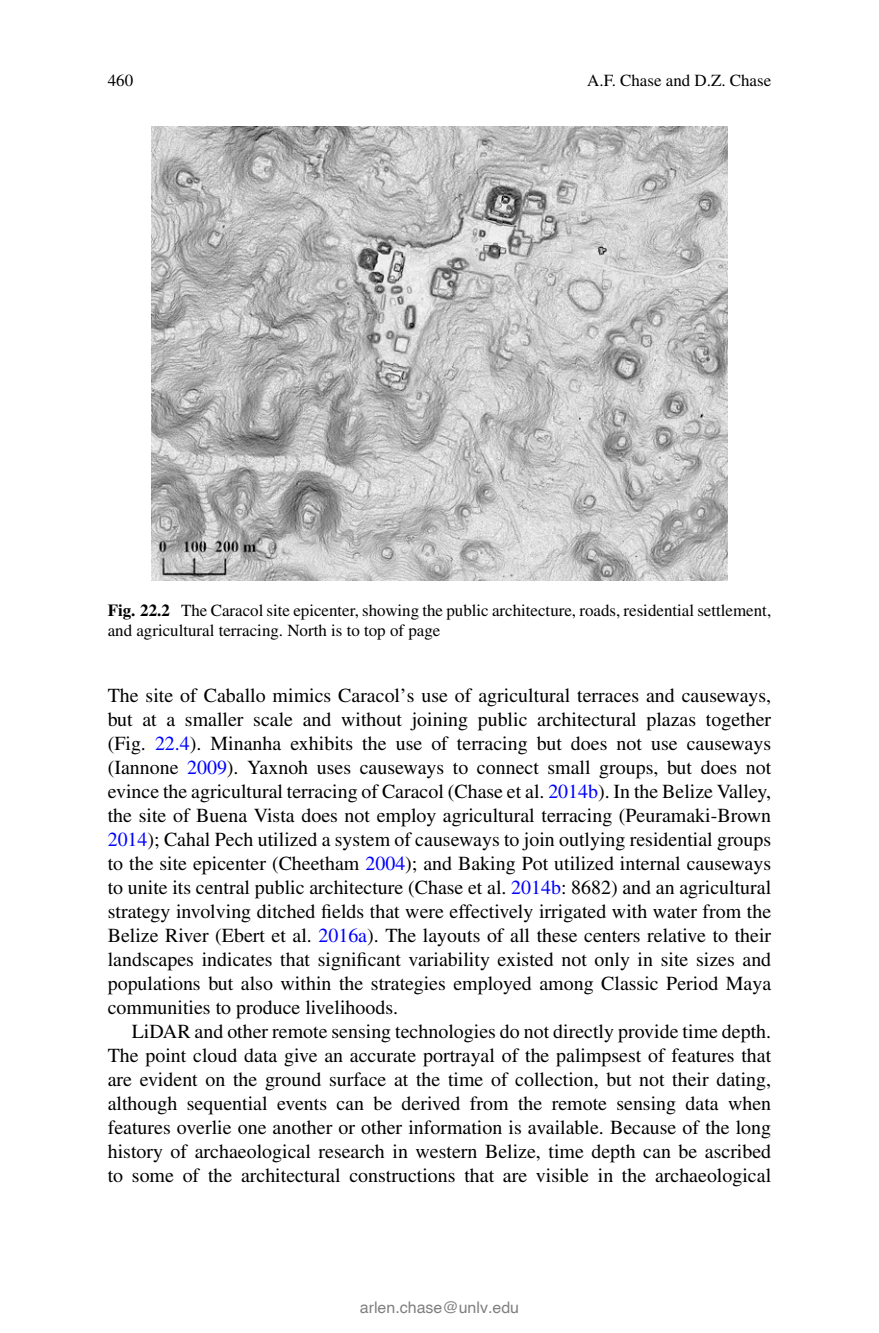
<style>
.page{position:relative;width:879px;height:1333px;background:#fff}
.page>*{position:absolute;margin:0;border:0;box-sizing:border-box;transform-origin:0 0}
.t1{font:20px/24px "Gwdgqp Rgnnjs Times";color:#000;text-align:justify}
.t2{font:17px/20px "Gwdgqp Rgnnjs Times";color:#000}
.t3{font:16px "Helvetica";color:#808080}
.s1{font-family:"Rksldr Djqphw Times";font-weight:700}
.s2{color:#00f}
</style>
<div class="page">
<img style="left:151px;top:126px;width:576px;height:455px">
<p class="t2" style="left:108px;top:72px;width:27px">460</p>
<p class="t2" style="left:587px;top:72px;width:185px">A.F. Chase and D.Z. Chase</p>
<p class="t2" style="left:108px;top:602px;width:665px"><span class="s1">Fig. 22.2</span> The Caracol site epicenter, showing the public architecture, roads, residential settlement, and agricultural terracing. North is to top of page</p>
<p class="t1" style="left:108px;top:685px;width:665px">The site of Caballo mimics Caracol’s use of agricultural terraces and causeways, but at a smaller scale and without joining public architectural plazas together (Fig. <span class="s2">22.4</span>). Minanha exhibits the use of terracing but does not use causeways (Iannone <span class="s2">2009</span>). Yaxnoh uses causeways to connect small groups, but does not evince the agricultural terracing of Caracol (Chase et al. <span class="s2">2014b</span>). In the Belize Valley, the site of Buena Vista does not employ agricultural terracing (Peuramaki-Brown <span class="s2">2014</span>); Cahal Pech utilized a system of causeways to join outlying residential groups to the site epicenter (Cheetham <span class="s2">2004</span>); and Baking Pot utilized internal causeways to unite its central public architecture (Chase et al. <span class="s2">2014b</span>: 8682) and an agricultural strategy involving ditched fields that were effectively irrigated with water from the Belize River (Ebert et al. <span class="s2">2016a</span>). The layouts of all these centers relative to their landscapes indicates that significant variability existed not only in site sizes and populations but also within the strategies employed among Classic Period Maya communities to produce livelihoods.</p>
<p class="t1" style="left:108px;top:1021px;width:665px;text-indent:24px">LiDAR and other remote sensing technologies do not directly provide time depth.<br>The point cloud data give an accurate portrayal of the palimpsest of features that are evident on the ground surface at the time of collection, but not their dating, although sequential events can be derived from the remote sensing data when features overlie one another or other information is available. Because of the long history of archaeological research in western Belize, time depth can be ascribed to some of the architectural constructions that are visible in the archaeological</p>
<p class="t3" style="left:360px;top:1297px;width:161px">arlen.chase@unlv.edu</p>
</div>
